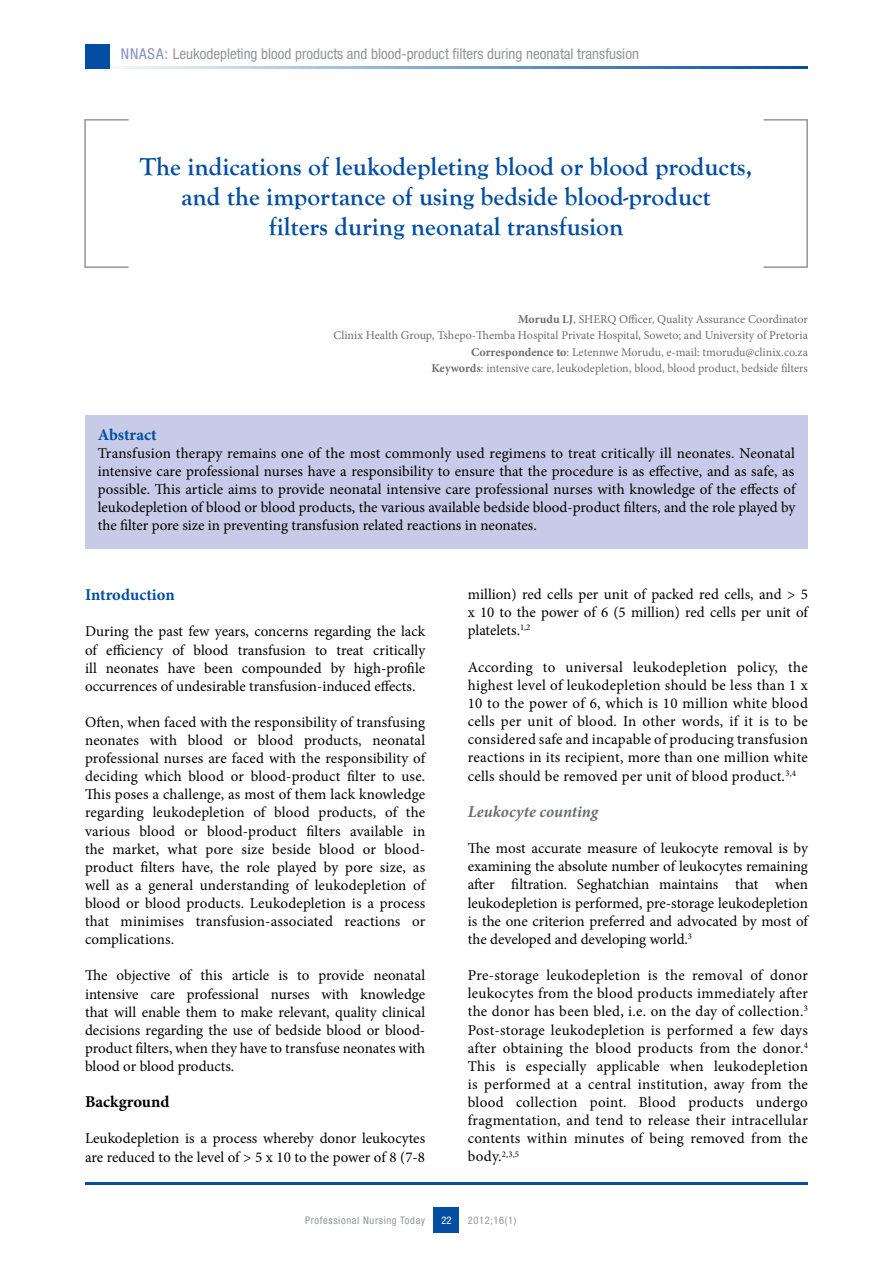
<style>
.page{position:relative;width:893px;height:1263px;background:#fff}
.page>*{position:absolute;margin:0;border:0;box-sizing:border-box;transform-origin:0 0}
.t1{font:700 25.5px/30px "Goudy Old Style T";color:#034ea2;text-align:center}
.t2{font:700 16.5px "Minion Pro";letter-spacing:-.005em;color:#034ea2}
.t3{font:italic 700 16.5px "Minion Pro";letter-spacing:-.005em;color:#6d6e71}
.t4{font:700 16.5px "Minion Pro";color:#000}
.t5{font:15px/18.1px "Minion Pro";color:#000;text-align:justify}
.t6{font:condensed 15px "Helvetica Neue LT Std";color:#939598}
.t7{font:12px/16.5px "Minion Pro";color:#6d6e71;text-align:right}
.t8{font:condensed 10.5px "Helvetica Neue LT Std";letter-spacing:.06em;color:#939598}
.t9{font:condensed 10.5px "Helvetica Neue LT Std";color:#fff}
.s1{color:#8490c8}
.s2{font-weight:700}
</style>
<div class="page">
<div style="left:434px;top:1208px;width:25px;height:25px;background:#034ea2"></div>
<hr style="left:85px;top:1182px;width:723px;height:2px;background:#034ea2">
<hr style="left:85px;top:66px;width:723px;height:2px;background:#034ea2">
<div style="left:763px;top:119px;width:45px;height:149px;border:2px solid #939598"></div>
<div style="left:84px;top:119px;width:45px;height:149px;border:2px solid #939598"></div>
<div style="left:85px;top:44px;width:24px;height:24px;background:#034ea2"></div>
<div style="left:85px;top:415px;width:723px;height:133px;background:#c7cbe7"></div>
<p class="t6" style="left:121px;top:45px;width:520px"><span class="s1">NNASA:</span> Leukodepleting blood products and blood-product filters during neonatal transfusion</p>
<h1 class="t1" style="left:140px;top:152px;width:614px">The indications of leukodepleting blood or blood products, and the importance of using bedside blood-product<br>filters during neonatal transfusion</h1>
<p class="t7" style="left:333px;top:311px;width:476px"><span class="s2">Morudu LJ</span>, SHERQ Officer, Quality Assurance Coordinator<br>Clinix Health Group, Tshepo-Themba Hospital Private Hospital, Soweto; and University of Pretoria <span class="s2">Correspondence to</span>: Letennwe Morudu, e-mail: tmorudu@clinix.co.za<br><span class="s2">Keywords</span>: intensive care, leukodepletion, blood, blood product, bedside filters</p>
<p class="t2" style="left:98px;top:423px;width:60px">Abstract</p>
<p class="t5" style="left:98px;top:444px;width:699px">Transfusion therapy remains one of the most commonly used regimens to treat critically ill neonates. Neonatal intensive care professional nurses have a responsibility to ensure that the procedure is as effective, and as safe, as possible. This article aims to provide neonatal intensive care professional nurses with knowledge of the effects of leukodepletion of blood or blood products, the various available bedside blood-product filters, and the role played by the filter pore size in preventing transfusion related reactions in neonates.</p>
<p class="t2" style="left:85px;top:583px;width:91px">Introduction</p>
<p class="t5" style="left:85px;top:623px;width:342px">During the past few years, concerns regarding the lack of efficiency of blood transfusion to treat critically ill neonates have been compounded by high-profile occurrences of undesirable transfusion-induced effects.</p>
<p class="t5" style="left:85px;top:713px;width:342px">Often, when faced with the responsibility of transfusing neonates with blood or blood products, neonatal professional nurses are faced with the responsibility of deciding which blood or blood-product filter to use.<br>This poses a challenge, as most of them lack knowledge regarding leukodepletion of blood products, of the various blood or blood-product filters available in the market, what pore size beside blood or blood&shy;product filters have, the role played by pore size, as well as a general understanding of leukodepletion of blood or blood products. Leukodepletion is a process that minimises transfusion-associated reactions or complications.</p>
<p class="t5" style="left:85px;top:967px;width:342px">The objective of this article is to provide neonatal intensive care professional nurses with knowledge that will enable them to make relevant, quality clinical decisions regarding the use of bedside blood or blood&shy;product filters, when they have to transfuse neonates with blood or blood products.</p>
<p class="t4" style="left:85px;top:1090px;width:86px">Background</p>
<p class="t5" style="left:85px;top:1129px;width:342px">Leukodepletion is a process whereby donor leukocytes are reduced to the level of &gt; 5 x 10 to the power of 8 (7-8</p>
<p class="t5" style="left:468px;top:585px;width:342px">million) red cells per unit of packed red cells, and &gt; 5 x 10 to the power of 6 (5 million) red cells per unit of platelets.<sup>1,2</sup></p>
<p class="t5" style="left:468px;top:658px;width:342px">According to universal leukodepletion policy, the highest level of leukodepletion should be less than 1 x 10 to the power of 6, which is 10 million white blood cells per unit of blood. In other words, if it is to be considered safe and incapable of producing transfusion reactions in its recipient, more than one million white cells should be removed per unit of blood product.<sup>3,4</sup></p>
<p class="t3" style="left:468px;top:800px;width:132px">Leukocyte counting</p>
<p class="t5" style="left:468px;top:839px;width:342px">The most accurate measure of leukocyte removal is by examining the absolute number of leukocytes remaining after filtration. Seghatchian maintains that when leukodepletion is performed, pre-storage leukodepletion is the one criterion preferred and advocated by most of the developed and developing world.<sup>3</sup></p>
<p class="t5" style="left:468px;top:966px;width:342px">Pre-storage leukodepletion is the removal of donor leukocytes from the blood products immediately after the donor has been bled, i.e. on the day of collection.<sup>3<br></sup>Post-storage leukodepletion is performed a few days after obtaining the blood products from the donor.<sup>4<br></sup>This is especially applicable when leukodepletion is performed at a central institution, away from the blood collection point. Blood products undergo fragmentation, and tend to release their intracellular contents within minutes of being removed from the body.<sup>2,3,5</sup></p>
<p class="t8" style="left:305px;top:1214px;width:122px">Professional Nursing Today</p>
<p class="t8" style="left:468px;top:1214px;width:50px">2012;16(1)</p>
<p class="t9" style="left:441px;top:1214px;width:12px">22</p>
</div>
